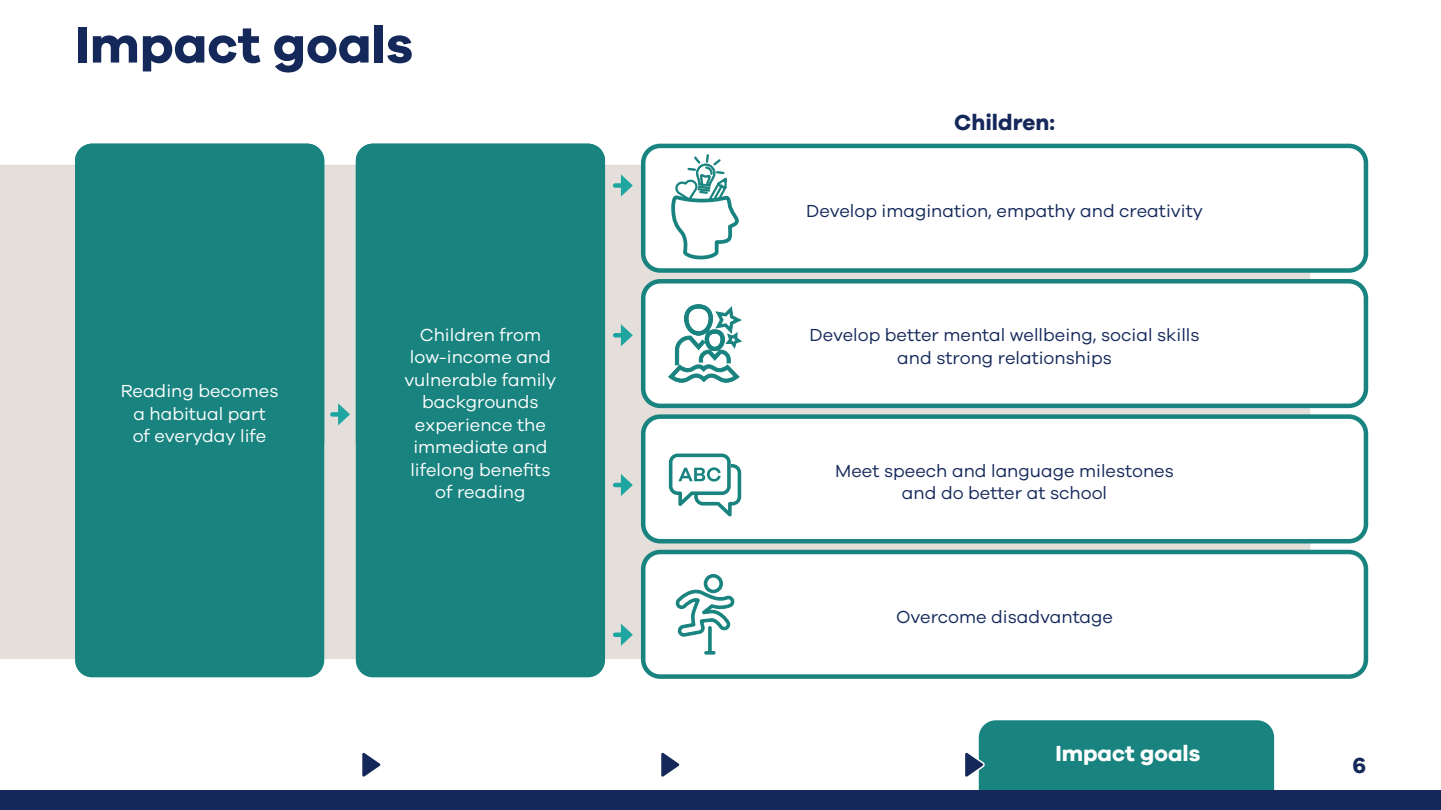
<style>
.page{position:relative;width:1441px;height:810px;background:#fff}
.page>*{position:absolute;margin:0;border:0;box-sizing:border-box;transform-origin:0 0}
.Content_Title{font:700 52.5px "Galano Grotesque";color:#14285a}
.t1{font:700 22.5px "Galano Grotesque";color:#fff}
.Subtitle{font:700 22.5px "Galano Grotesque";color:#14285a}
.Body_Copy{font:18px/22.5px "Galano Grotesque";color:#14285a;text-align:center}
.Body_Copy-2{font:18px/22.5px "Galano Grotesque";color:#fff;text-align:center}
</style>
<div class="page">
<div style="left:0;top:165px;width:1310px;height:494px;background:#e4dfda"></div>
<div style="left:643px;top:146px;width:722px;height:125px;background:#fff;border-radius:17px"></div>
<div style="left:641px;top:144px;width:726px;height:129px;border:4px solid #18837f;border-radius:17px"></div>
<div style="left:643px;top:281px;width:722px;height:125px;background:#fff;border-radius:17px"></div>
<div style="left:641px;top:279px;width:726px;height:129px;border:4px solid #18837f;border-radius:17px"></div>
<div style="left:643px;top:417px;width:722px;height:124px;background:#fff;border-radius:17px"></div>
<div style="left:641px;top:414px;width:726px;height:129px;border:4px solid #18837f;border-radius:17px"></div>
<div style="left:643px;top:552px;width:722px;height:125px;background:#fff;border-radius:17px"></div>
<div style="left:641px;top:550px;width:726px;height:129px;border:4px solid #18837f;border-radius:17px"></div>
<div style="left:75px;top:144px;width:249px;height:533px;background:#18837f;border-radius:17px"></div>
<div style="left:356px;top:144px;width:249px;height:533px;background:#18837f;border-radius:17px"></div>
<div style="left:332px;top:412px;width:10px;height:5px;background:#1ea5a0"></div>
<svg style="left:338px;top:403px;width:12px;height:22px"></svg>
<hr style="left:615px;top:633px;width:10px;height:4px;background:#1ea5a0">
<svg style="left:621px;top:624px;width:11px;height:22px"></svg>
<hr style="left:615px;top:483px;width:10px;height:4px;background:#1ea5a0">
<svg style="left:621px;top:474px;width:11px;height:22px"></svg>
<div style="left:615px;top:333px;width:10px;height:5px;background:#1ea5a0"></div>
<svg style="left:621px;top:324px;width:11px;height:22px"></svg>
<div style="left:615px;top:183px;width:10px;height:5px;background:#1ea5a0"></div>
<svg style="left:621px;top:174px;width:11px;height:23px"></svg>
<svg style="left:668px;top:454px;width:73px;height:62px"></svg>
<svg style="left:669px;top:144px;width:72px;height:116px"></svg>
<svg style="left:675px;top:574px;width:59px;height:81px"></svg>
<svg style="left:668px;top:304px;width:74px;height:79px"></svg>
<div style="left:0;top:791px;width:1440px;height:19px;background:#14285a"></div>
<svg style="left:362px;top:752px;width:19px;height:25px"></svg>
<svg style="left:661px;top:752px;width:19px;height:25px"></svg>
<svg style="left:962px;top:720px;width:311px;height:71px;background:#248784"></svg>
<p class="Content_Title" style="left:75px;top:12px;width:339px">Impact goals</p>
<p class="Body_Copy-2" style="left:121px;top:379px;width:159px">Reading becomes a habitual part<br>of everyday life</p>
<p class="Body_Copy-2" style="left:404px;top:323px;width:153px">Children from low-income and vulnerable family backgrounds experience the</p>
<p class="Body_Copy-2" style="left:410px;top:435px;width:142px">immediate and lifelong benefits of reading</p>
<p class="Subtitle" style="left:954px;top:108px;width:102px">Children:</p>
<p class="Body_Copy" style="left:806px;top:199px;width:398px">Develop imagination, empathy and creativity</p>
<p class="Body_Copy" style="left:809px;top:323px;width:391px">Develop better mental wellbeing, social skills and strong relationships</p>
<p class="Body_Copy" style="left:835px;top:459px;width:340px">Meet speech and language milestones and do better at school</p>
<p class="Body_Copy" style="left:896px;top:605px;width:218px">Overcome disadvantage</p>
<p class="t1" style="left:1055px;top:740px;width:146px">Impact goals</p>
<p class="Subtitle" style="left:1352px;top:751px;width:15px">6</p>
</div>
